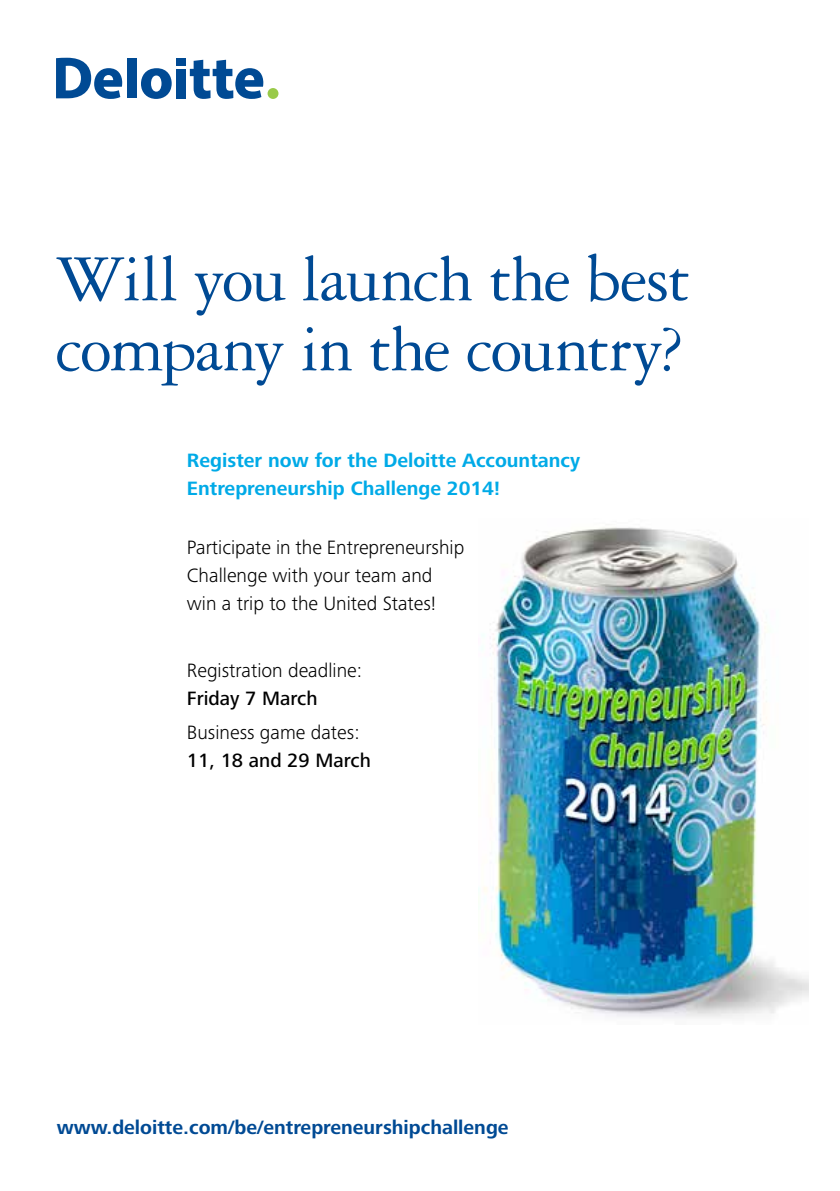
<style>
.page{position:relative;width:840px;height:1191px;background:#fff}
.page>*{position:absolute;margin:0;border:0;box-sizing:border-box;transform-origin:0 0}
.t1{font:70px/70px "Garamond Three";letter-spacing:-.025em;color:#004a94}
.t2{font:300 20px/28px "Frutiger Next Pro";color:#000}
.t3{font:700 20px/28px "Frutiger Next Pro";color:#00aae7}
.t4{font:700 20px "Frutiger Next Pro";color:#004a94}
.t5{font:500 20px "Frutiger Next Pro";color:#000}
</style>
<div class="page">
<img style="left:478px;top:527px;width:330px;height:491px">
<div style="left:127px;top:58px;width:9px;height:40px;background:#004a94"></div>
<svg style="left:141px;top:68px;width:30px;height:31px"></svg>
<div style="left:176px;top:69px;width:10px;height:29px;background:#004a94"></div>
<div style="left:176px;top:58px;width:10px;height:8px;background:#004a94"></div>
<svg style="left:190px;top:60px;width:73px;height:39px"></svg>
<div style="left:267px;top:88px;width:11px;height:11px;background:#99ca49;border-radius:50%"></div>
<svg style="left:56px;top:58px;width:66px;height:41px"></svg>
<h1 class="t1" style="left:55px;top:244px;width:636px">Will you launch the best company in the country?</h1>
<p class="t3" style="left:187px;top:446px;width:394px">Register now for the Deloitte Accountancy<br>Entrepreneurship Challenge 2014!</p>
<p class="t2" style="left:187px;top:533px;width:279px">Participate in the Entrepreneurship<br>Challenge with your team and win a trip to the United States!</p>
<p class="t2" style="left:187px;top:657px;width:177px">Registration deadline:</p>
<p class="t5" style="left:187px;top:687px;width:132px">Friday 7 March</p>
<p class="t2" style="left:187px;top:718px;width:174px">Business game dates:</p>
<p class="t5" style="left:187px;top:749px;width:185px">11, 18 and 29 March</p>
<p class="t4" style="left:57px;top:1115px;width:453px">www.deloitte.com/be/entrepreneurshipchallenge</p>
</div>
